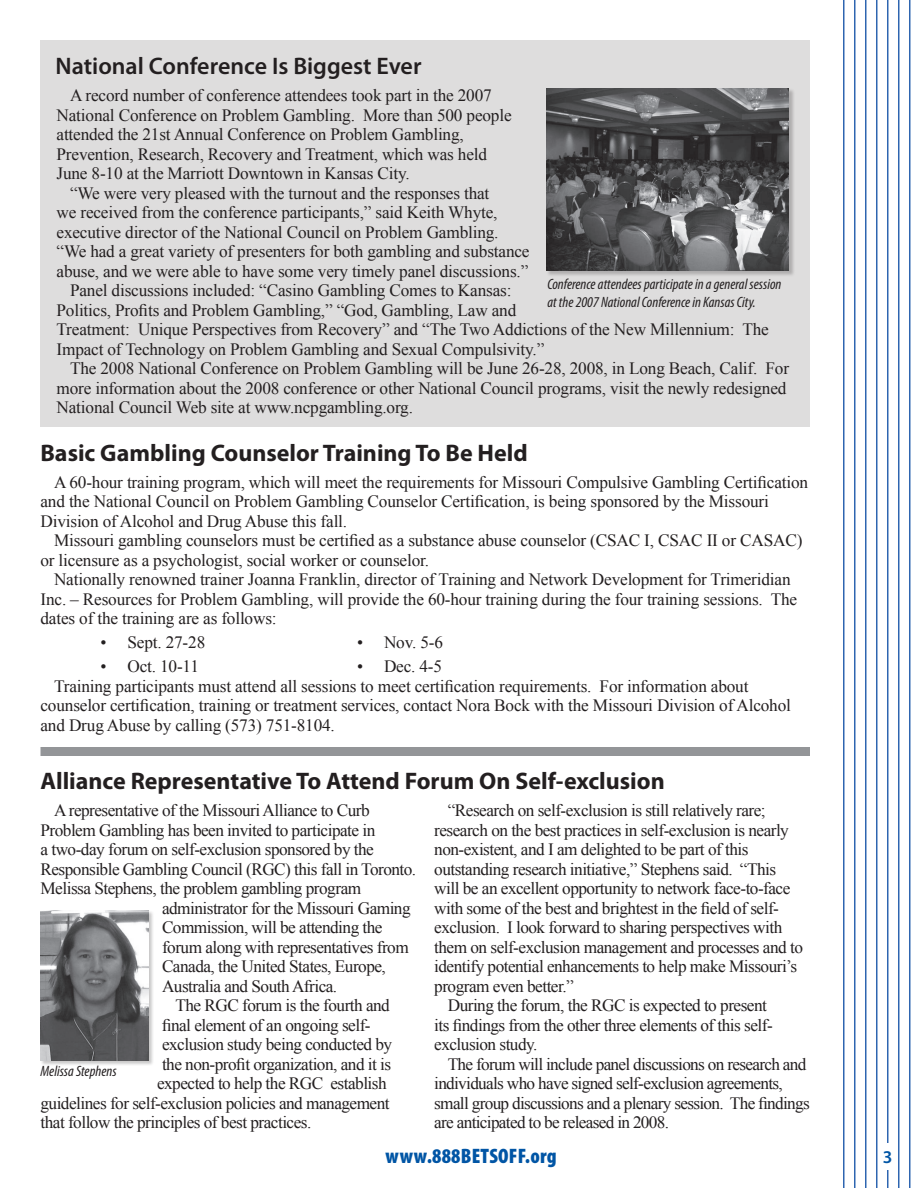
<style>
.page{position:relative;width:918px;height:1188px;background:#fff}
.page>*{position:absolute;margin:0;border:0;box-sizing:border-box;transform-origin:0 0}
.t1{font:700 24px "Myriad Pro";color:#231f20}
.t2{font:600 24px "Myriad Pro";color:#231f20}
.t3{font:900 condensed 21px "Myriad Pro";letter-spacing:.01em;color:#0155a5}
.t4{font:600 18px "Myriad Pro";color:#0155a5}
.t5{font:17.25px/19.5px "Times New Roman";letter-spacing:-.01em;color:#231f20}
.t6{font:17.25px "Times New Roman";letter-spacing:-.03em;color:#231f20}
.t7{font:17.25px "Times New Roman";letter-spacing:-.04em;color:#231f20}
.t8{font:italic condensed 15px/18px "Myriad Pro";color:#231f20}
</style>
<div class="page">
<hr style="left:843px;top:0;width:1px;height:1188px;background:#2e65b0">
<hr style="left:854px;top:0;width:1px;height:1188px;background:#2e65b0">
<hr style="left:865px;top:0;width:1px;height:1188px;background:#2e65b0">
<hr style="left:876px;top:0;width:1px;height:1188px;background:#2e65b0">
<hr style="left:887px;top:0;width:1px;height:1188px;background:#2e65b0">
<hr style="left:898px;top:0;width:1px;height:1188px;background:#2e65b0">
<hr style="left:909px;top:0;width:1px;height:1188px;background:#2e65b0">
<hr style="left:917px;top:0;width:1px;height:1188px;background:#2e65b0">
<div style="left:879px;top:1143px;width:17px;height:27px;background:#fff"></div>
<div style="left:40px;top:40px;width:770px;height:388px;background:#dedddd"></div>
<div style="left:40px;top:747px;width:770px;height:9px;background:#939598"></div>
<div style="left:40px;top:910px;width:115px;height:156px;background:#231f20;opacity:.25"></div>
<img style="left:40px;top:910px;width:108px;height:150px">
<div style="left:545px;top:88px;width:250px;height:189px;background:#231f20;opacity:.25"></div>
<img style="left:546px;top:89px;width:243px;height:182px">
<h1 class="t2" style="left:56px;top:52px;width:368px">National Conference Is Biggest Ever</h1>
<p class="t5" style="left:57px;top:85px;width:457px;text-indent:14px">A record number of conference attendees took part in the 2007<br>National Conference on Problem Gambling. More than 500 people attended the 21st Annual Conference on Problem Gambling, Prevention, Research, Recovery and Treatment, which was held June 8-10 at the Marriott Downtown in Kansas City.</p>
<p class="t5" style="left:70px;top:183px;width:421px">“We were very pleased with the turnout and the responses that</p>
<p class="t5" style="left:57px;top:202px;width:443px">we received from the conference participants,” said Keith Whyte,</p>
<p class="t5" style="left:57px;top:222px;width:444px">executive director of the National Council on Problem Gambling.</p>
<p class="t5" style="left:57px;top:241px;width:475px">“We had a great variety of presenters for both gambling and substance</p>
<p class="t5" style="left:57px;top:261px;width:473px">abuse, and we were able to have some very timely panel discussions.”</p>
<p class="t5" style="left:70px;top:280px;width:443px">Panel discussions included: “Casino Gambling Comes to Kansas:</p>
<p class="t5" style="left:57px;top:300px;width:461px">Politics, Profits and Problem Gambling,” “God, Gambling, Law and</p>
<p class="t5" style="left:57px;top:319px;width:714px">Treatment: Unique Perspectives from Recovery” and “The Two Addictions of the New Millennium: The</p>
<p class="t5" style="left:57px;top:339px;width:489px">Impact of Technology on Problem Gambling and Sexual Compulsivity.”</p>
<p class="t5" style="left:70px;top:358px;width:721px">The 2008 National Conference on Problem Gambling will be June 26-28, 2008, in Long Beach, Calif. For</p>
<p class="t5" style="left:57px;top:378px;width:731px">more information about the 2008 conference or other National Council programs, visit the newly redesigned</p>
<p class="t5" style="left:57px;top:397px;width:358px">National Council Web site at www.ncpgambling.org.</p>
<p class="t8" style="left:547px;top:275px;width:236px">Conference attendees participate in a general session at the 2007 National Conference in Kansas City.</p>
<h1 class="t1" style="left:40px;top:439px;width:489px">Basic Gambling Counselor Training To Be Held</h1>
<p class="t5" style="left:40px;top:472px;width:769px;text-indent:14px">A 60-hour training program, which will meet the requirements for Missouri Compulsive Gambling Certification and the National Council on Problem Gambling Counselor Certification, is being sponsored by the Missouri<br>Division of Alcohol and Drug Abuse this fall.</p>
<p class="t5" style="left:40px;top:531px;width:764px;text-indent:14px">Missouri gambling counselors must be certified as a substance abuse counselor (CSAC I, CSAC II or CASAC) or licensure as a psychologist, social worker or counselor.</p>
<p class="t5" style="left:40px;top:570px;width:758px;text-indent:14px">Nationally renowned trainer Joanna Franklin, director of Training and Network Development for Trimeridian<br>Inc. – Resources for Problem Gambling, will provide the 60-hour training during the four training sessions. The dates of the training are as follows:</p>
<p class="t5" style="left:100px;top:633px;width:106px">• Sept. 27-28</p>
<p class="t5" style="left:357px;top:633px;width:87px">• Nov. 5-6</p>
<p class="t5" style="left:100px;top:657px;width:100px">• Oct. 10-11</p>
<p class="t5" style="left:357px;top:657px;width:87px">• Dec. 4-5</p>
<p class="t5" style="left:54px;top:676px;width:696px">Training participants must attend all sessions to meet certification requirements. For information about</p>
<p class="t5" style="left:40px;top:696px;width:752px">counselor certification, training or treatment services, contact Nora Bock with the Missouri Division of Alcohol</p>
<p class="t5" style="left:40px;top:715px;width:296px">and Drug Abuse by calling (573) 751-8104.</p>
<h1 class="t1" style="left:40px;top:767px;width:626px">Alliance Representative To Attend Forum On Self-exclusion</h1>
<p class="t6" style="left:54px;top:799px;width:317px">A representative of the Missouri Alliance to Curb</p>
<p class="t6" style="left:40px;top:819px;width:336px">Problem Gambling has been invited to participate in</p>
<p class="t6" style="left:40px;top:838px;width:335px">a two-day forum on self-exclusion sponsored by the</p>
<p class="t6" style="left:40px;top:858px;width:377px">Responsible Gambling Council (RGC) this fall in Toronto.</p>
<p class="t6" style="left:40px;top:877px;width:322px">Melissa Stephens, the problem gambling program</p>
<p class="t6" style="left:162px;top:897px;width:250px">administrator for the Missouri Gaming</p>
<p class="t6" style="left:162px;top:916px;width:222px">Commission, will be attending the</p>
<p class="t6" style="left:162px;top:936px;width:248px">forum along with representatives from</p>
<p class="t6" style="left:162px;top:955px;width:225px">Canada, the United States, Europe,</p>
<p class="t6" style="left:162px;top:975px;width:177px">Australia and South Africa.</p>
<p class="t6" style="left:176px;top:994px;width:216px">The RGC forum is the fourth and</p>
<p class="t6" style="left:162px;top:1014px;width:210px">final element of an ongoing self-</p>
<p class="t6" style="left:162px;top:1033px;width:232px">exclusion study being conducted by</p>
<p class="t6" style="left:162px;top:1053px;width:231px">the non-profit organization, and it is</p>
<p class="t6" style="left:157px;top:1072px;width:231px">expected to help the RGC establish</p>
<p class="t6" style="left:40px;top:1092px;width:351px">guidelines for self-exclusion policies and management</p>
<p class="t6" style="left:40px;top:1111px;width:272px">that follow the principles of best practices.</p>
<p class="t6" style="left:448px;top:799px;width:320px">“Research on self-exclusion is still relatively rare;</p>
<p class="t6" style="left:434px;top:819px;width:356px">research on the best practices in self-exclusion is nearly</p>
<p class="t6" style="left:434px;top:838px;width:316px">non-existent, and I am delighted to be part of this</p>
<p class="t6" style="left:434px;top:858px;width:343px">outstanding research initiative,” Stephens said. “This</p>
<p class="t6" style="left:434px;top:877px;width:358px">will be an excellent opportunity to network face-to-face</p>
<p class="t6" style="left:434px;top:897px;width:346px">with some of the best and brightest in the field of self-</p>
<p class="t6" style="left:434px;top:916px;width:350px">exclusion. I look forward to sharing perspectives with</p>
<p class="t6" style="left:434px;top:936px;width:370px">them on self-exclusion management and processes and to</p>
<p class="t6" style="left:434px;top:955px;width:365px">identify potential enhancements to help make Missouri’s</p>
<p class="t6" style="left:434px;top:975px;width:141px">program even better.”</p>
<p class="t6" style="left:448px;top:994px;width:321px">During the forum, the RGC is expected to present</p>
<p class="t6" style="left:434px;top:1014px;width:340px">its findings from the other three elements of this self-</p>
<p class="t6" style="left:434px;top:1033px;width:105px">exclusion study.</p>
<p class="t7" style="left:448px;top:1053px;width:360px">The forum will include panel discussions on research and</p>
<p class="t7" style="left:434px;top:1072px;width:350px">individuals who have signed self-exclusion agreements,</p>
<p class="t7" style="left:434px;top:1092px;width:377px">small group discussions and a plenary session. The findings</p>
<p class="t7" style="left:434px;top:1111px;width:236px">are anticipated to be released in 2008.</p>
<p class="t8" style="left:40px;top:1063px;width:78px">Melissa Stephens</p>
<p class="t3" style="left:386px;top:1145px;width:173px">www.888BETSOFF.org</p>
<p class="t4" style="left:883px;top:1146px;width:11px">3</p>
</div>
